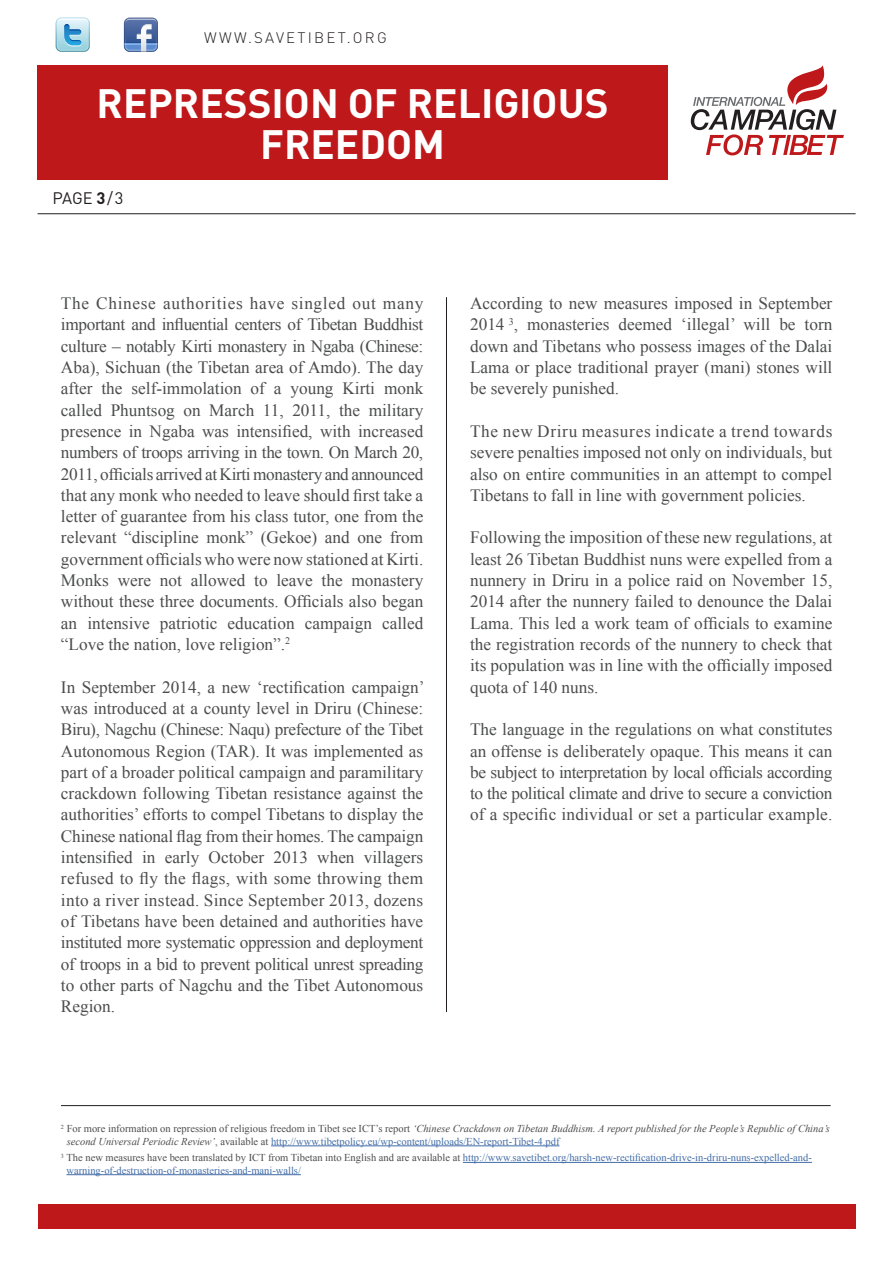
<style>
.page{position:relative;width:893px;height:1263px;background:#fff}
.page>*{position:absolute;margin:0;border:0;box-sizing:border-box;transform-origin:0 0}
.t1{font:700 40.5px/40.5px "DIN Pro";color:#fff;text-align:center}
.t2{font:17.25px/21.3px "Times New Roman";color:#4b4c4d;text-align:justify}
.t3{font:16.5px "DIN Pro";color:#231f20}
.t4{font:300 15px "DIN Pro";letter-spacing:.15em;color:#231f20}
.t5{font:italic 10.5px/12.3px "Times New Roman";color:#4b4c4d}
.t6{font:10.5px/12.3px "Times New Roman";color:#436da8}
.s1{font-weight:700}
.s2{font-style:normal}
.s3{font-style:normal;color:#436da8}
.s4{color:#4b4c4d}
</style>
<div class="page">
<div style="left:38px;top:1205px;width:818px;height:24px;background:#bf181b"></div>
<svg style="left:56px;top:18px;width:34px;height:34px"></svg>
<svg style="left:124px;top:18px;width:34px;height:34px"></svg>
<hr style="left:446px;top:297px;width:1px;height:715px;background:#231f20">
<svg style="left:691px;top:65px;width:153px;height:90px"></svg>
<div style="left:38px;top:66px;width:630px;height:114px;background:#bf181b"></div>
<hr style="left:38px;top:213px;width:818px;height:1px;background:#231f20">
<hr style="left:61px;top:1105px;width:770px;height:1px;background:#231f20">
<hr style="left:271px;top:1145px;width:288px;height:1px;background:#436da8">
<hr style="left:463px;top:1162px;width:349px;height:1px;background:#436da8">
<hr style="left:66px;top:1174px;width:235px;height:1px;background:#436da8">
<p class="t4" style="left:204px;top:27px;width:184px">WWW.SAVETIBET.ORG</p>
<p class="t1" style="left:97px;top:82px;width:514px">REPRESSION OF RELIGIOUS<br>FREEDOM</p>
<p class="t3" style="left:53px;top:186px;width:72px">PAGE <span class="s1">3</span>/3</p>
<p class="t2" style="left:61px;top:292px;width:364px">The Chinese authorities have singled out many important and influential centers of Tibetan Buddhist culture – notably Kirti monastery in Ngaba (Chinese:<br>Aba), Sichuan (the Tibetan area of Amdo). The day after the self-immolation of a young Kirti monk called Phuntsog on March 11, 2011, the military presence in Ngaba was intensified, with increased numbers of troops arriving in the town. On March 20, 2011, officials arrived at Kirti monastery and announced that any monk who needed to leave should first take a letter of guarantee from his class tutor, one from the relevant “discipline monk” (Gekoe) and one from government officials who were now stationed at Kirti.<br>Monks were not allowed to leave the monastery without these three documents. Officials also began an intensive patriotic education campaign called “Love the nation, love religion”.<sup>2</sup></p>
<p class="t2" style="left:61px;top:676px;width:365px">In September 2014, a new ‘rectification campaign’ was introduced at a county level in Driru (Chinese:<br>Biru), Nagchu (Chinese: Naqu) prefecture of the Tibet Autonomous Region (TAR). It was implemented as part of a broader political campaign and paramilitary crackdown following Tibetan resistance against the authorities’ efforts to compel Tibetans to display the Chinese national flag from their homes. The campaign intensified in early October 2013 when villagers refused to fly the flags, with some throwing them into a river instead. Since September 2013, dozens</p>
<p class="t2" style="left:61px;top:910px;width:364px">of Tibetans have been detained and authorities have instituted more systematic oppression and deployment of troops in a bid to prevent political unrest spreading to other parts of Nagchu and the Tibet Autonomous Region.</p>
<p class="t2" style="left:470px;top:292px;width:364px">According to new measures imposed in September 2014 <sup>3</sup>, monasteries deemed ‘illegal’ will be torn down and Tibetans who possess images of the Dalai Lama or place traditional prayer (mani) stones will be severely punished.</p>
<p class="t2" style="left:470px;top:420px;width:364px">The new Driru measures indicate a trend towards severe penalties imposed not only on individuals, but also on entire communities in an attempt to compel Tibetans to fall in line with government policies.</p>
<p class="t2" style="left:470px;top:527px;width:364px">Following the imposition of these new regulations, at least 26 Tibetan Buddhist nuns were expelled from a nunnery in Driru in a police raid on November 15, 2014 after the nunnery failed to denounce the Dalai Lama. This led a work team of officials to examine the registration records of the nunnery to check that its population was in line with the officially imposed quota of 140 nuns.</p>
<p class="t2" style="left:470px;top:718px;width:364px">The language in the regulations on what constitutes an offense is deliberately opaque. This means it can be subject to interpretation by local officials according to the political climate and drive to secure a conviction of a specific individual or set a particular example.</p>
<p class="t5" style="left:67px;top:1122px;width:765px;text-indent:-6px"><sup>2</sup> <span class="s2">For more information on repression of religious freedom in Tibet see ICT’s report</span> ‘Chinese Crackdown on Tibetan Buddhism. A report published for the People’s Republic of China’s second Universal Periodic Review’<span class="s2">, available at</span> <span class="s3">http://www.tibetpolicy.eu/wp-content/uploads/EN-report-Tibet-4.pdf</span></p>
<p class="t6" style="left:66px;top:1151px;width:747px;text-indent:-5px"><sup>3</sup> <span class="s4">The new measures have been translated by ICT from Tibetan into English and are available at</span> http://www.savetibet.org/harsh-new-rectification-drive-in-driru-nuns-expelled-and&shy;warning-of-destruction-of-monasteries-and-mani-walls/</p>
</div>
